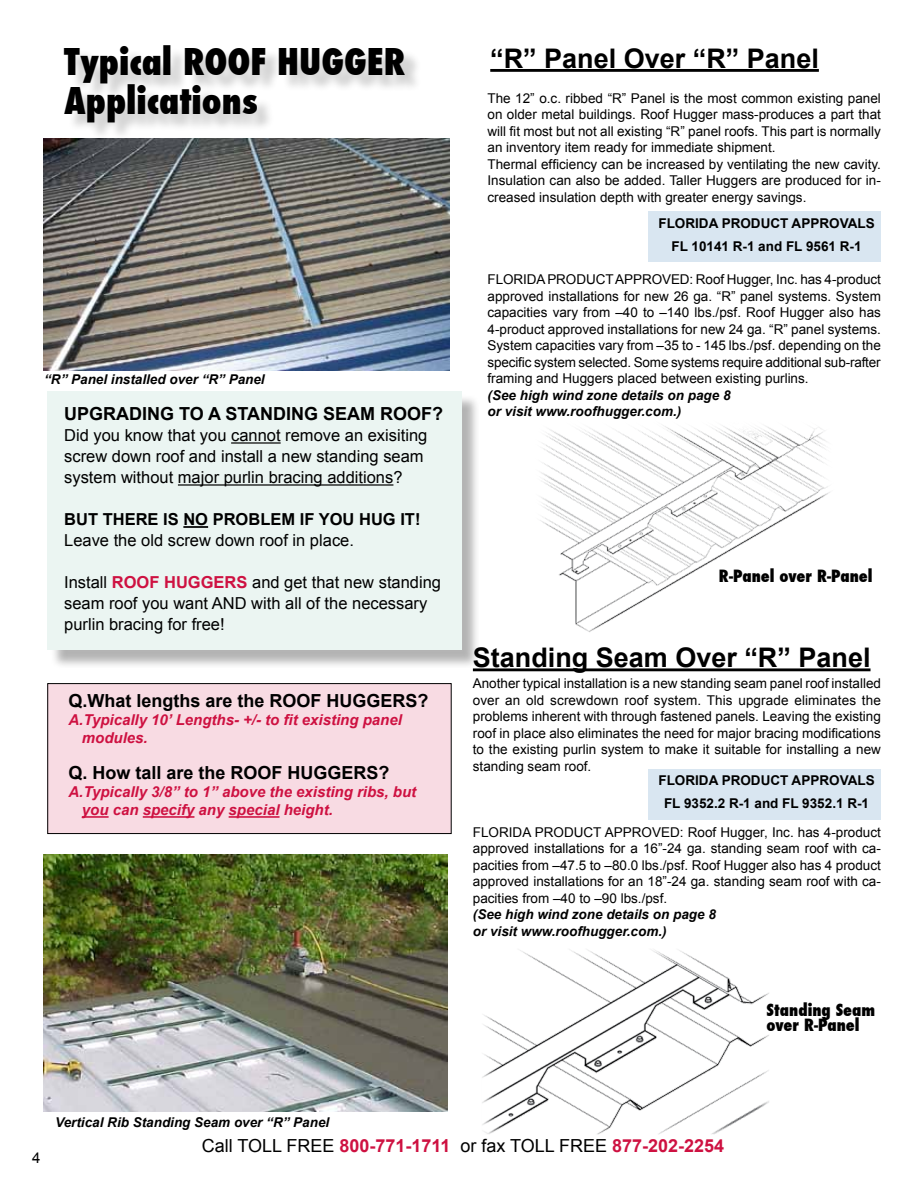
<style>
.page{position:relative;width:918px;height:1188px;background:#fff}
.page>*{position:absolute;margin:0;border:0;box-sizing:border-box;transform-origin:0 0}
.t1{font:800 condensed 36px/39px "Futura";color:#000}
.t2{font:700 27px "Arial";color:#000}
.t3{font:700 18px "Arial";color:#000}
.t4{font:18px "Arial";color:#000}
.t5{font:16.5px/21px "Arial";color:#000}
.t6{font:800 condensed 16.5px/15px "Futura";color:#000}
.t7{font:700 16.5px "Arial";color:#000}
.t8{font:italic 700 15px/18px "Arial";color:#ce1141}
.t9{font:15px "Arial";color:#000}
.t10{font:13.5px/16.5px "Arial";color:#000;text-align:justify}
.t11{font:italic 700 13.5px/16.5px "Arial";color:#000}
.t12{font:700 13.5px/22.5px "Arial";color:#000;text-align:center}
.s1{font-weight:700;color:#ce1141}
</style>
<div class="page">
<div style="left:50px;top:394px;width:430px;height:275px;background:#000;opacity:.3"></div>
<div style="left:47px;top:392px;width:414px;height:258px;background:#ebf5f2"></div>
<div style="left:48px;top:684px;width:403px;height:150px;background:#f8dbe3"></div>
<div style="left:47px;top:683px;width:405px;height:151px;border:1px solid #000"></div>
<div style="left:648px;top:212px;width:233px;height:50px;background:#d9e6f1"></div>
<div style="left:67px;top:47px;width:356px;height:94px;background:#000;opacity:.2"></div>
<hr style="left:473px;top:668px;width:398px;height:3px;background:#000">
<hr style="left:82px;top:816px;width:27px;height:2px;background:#ce1141">
<hr style="left:143px;top:816px;width:51px;height:2px;background:#ce1141">
<hr style="left:229px;top:816px;width:51px;height:2px;background:#ce1141">
<img style="left:44px;top:139px;width:406px;height:232px">
<img style="left:44px;top:854px;width:403px;height:257px">
<hr style="left:490px;top:69px;width:329px;height:3px;background:#000">
<hr style="left:231px;top:442px;width:50px;height:2px;background:#000">
<hr style="left:178px;top:484px;width:215px;height:2px;background:#000">
<hr style="left:183px;top:526px;width:25px;height:2px;background:#000">
<div style="left:648px;top:769px;width:233px;height:51px;background:#d9e6f1"></div>
<img style="left:482px;top:950px;width:287px;height:185px">
<img style="left:540px;top:425px;width:290px;height:207px">
<h1 class="t1" style="left:64px;top:42px;width:343px">Typical ROOF HUGGER<br>Applications</h1>
<p class="t11" style="left:44px;top:371px;width:222px">“R” Panel installed over “R” Panel</p>
<h3 class="t3" style="left:64px;top:402px;width:381px">UPGRADING TO A STANDING SEAM ROOF?</h3>
<p class="t5" style="left:64px;top:425px;width:365px">Did you know that you cannot remove an exisiting screw down roof and install a new standing seam system without major purlin bracing additions?</p>
<p class="t7" style="left:64px;top:509px;width:358px">BUT THERE IS NO PROBLEM IF YOU HUG IT!</p>
<p class="t5" style="left:64px;top:530px;width:291px">Leave the old screw down roof in place.</p>
<p class="t5" style="left:64px;top:572px;width:378px">Install <span class="s1">ROOF HUGGERS</span> and get that new standing seam roof you want AND with all of the necessary purlin bracing for free!</p>
<h3 class="t3" style="left:68px;top:689px;width:362px">Q.What lengths are the ROOF HUGGERS?</h3>
<p class="t8" style="left:82px;top:712px;width:322px;text-indent:-14px">A.Typically 10’ Lengths- +/- to fit existing panel modules.</p>
<h3 class="t3" style="left:68px;top:761px;width:323px">Q. How tall are the ROOF HUGGERS?</h3>
<p class="t8" style="left:82px;top:784px;width:336px;text-indent:-14px">A.Typically 3/8” to 1” above the existing ribs, but you can specify any special height.</p>
<h2 class="t2" style="left:490px;top:40px;width:330px">“R” Panel Over “R” Panel</h2>
<p class="t10" style="left:488px;top:90px;width:395px;text-align:left">The 12” o.c. ribbed “R” Panel is the most common existing panel on older metal buildings. Roof Hugger mass-produces a part that will fit most but not all existing “R” panel roofs. This part is normally an inventory item ready for immediate shipment.<br>Thermal efficiency can be increased by ventilating the new cavity.<br>Insulation can also be added. Taller Huggers are produced for in&shy;creased insulation depth with greater energy savings.</p>
<p class="t12" style="left:658px;top:213px;width:218px">FLORIDA PRODUCT APPROVALS<br>FL 10141 R-1 and FL 9561 R-1</p>
<p class="t10" style="left:488px;top:271px;width:395px">FLORIDA PRODUCT APPROVED: Roof Hugger, Inc. has 4-product approved installations for new 26 ga. “R” panel systems. System capacities vary from –40 to –140 lbs./psf. Roof Hugger also has 4-product approved installations for new 24 ga. “R” panel systems.<br>System capacities vary from –35 to - 145 lbs./psf. depending on the specific system selected. Some systems require additional sub-rafter framing and Huggers placed between existing purlins.</p>
<p class="t11" style="left:488px;top:387px;width:245px">(See high wind zone details on page 8 or visit www.roofhugger.com.)</p>
<p class="t6" style="left:719px;top:568px;width:155px">R-Panel over R-Panel</p>
<h2 class="t2" style="left:473px;top:640px;width:399px">Standing Seam Over “R” Panel</h2>
<p class="t10" style="left:473px;top:675px;width:410px">Another typical installation is a new standing seam panel roof installed over an old screwdown roof system. This upgrade eliminates the problems inherent with through fastened panels. Leaving the existing roof in place also eliminates the need for major bracing modifications to the existing purlin system to make it suitable for installing a new standing seam roof.</p>
<p class="t12" style="left:658px;top:770px;width:218px">FLORIDA PRODUCT APPROVALS<br>FL 9352.2 R-1 and FL 9352.1 R-1</p>
<p class="t10" style="left:473px;top:824px;width:410px">FLORIDA PRODUCT APPROVED: Roof Hugger, Inc. has 4-product approved installations for a 16”-24 ga. standing seam roof with ca&shy;pacities from –47.5 to –80.0 lbs./psf. Roof Hugger also has 4 product approved installations for an 18”-24 ga. standing seam roof with ca&shy;pacities from –40 to –90 lbs./psf.</p>
<p class="t11" style="left:473px;top:907px;width:245px">(See high wind zone details on page 8 or visit www.roofhugger.com.)</p>
<p class="t6" style="left:767px;top:1002px;width:110px">Standing Seam over R-Panel</p>
<p class="t9" style="left:32px;top:1148px;width:10px">4</p>
<p class="t11" style="left:55px;top:1115px;width:276px">Vertical Rib Standing Seam over “R” Panel</p>
<h3 class="t4" style="left:202px;top:1134px;width:524px">Call TOLL FREE <span class="s1">800-771-1711</span> or fax TOLL FREE <span class="s1">877-202-2254</span></h3>
</div>
